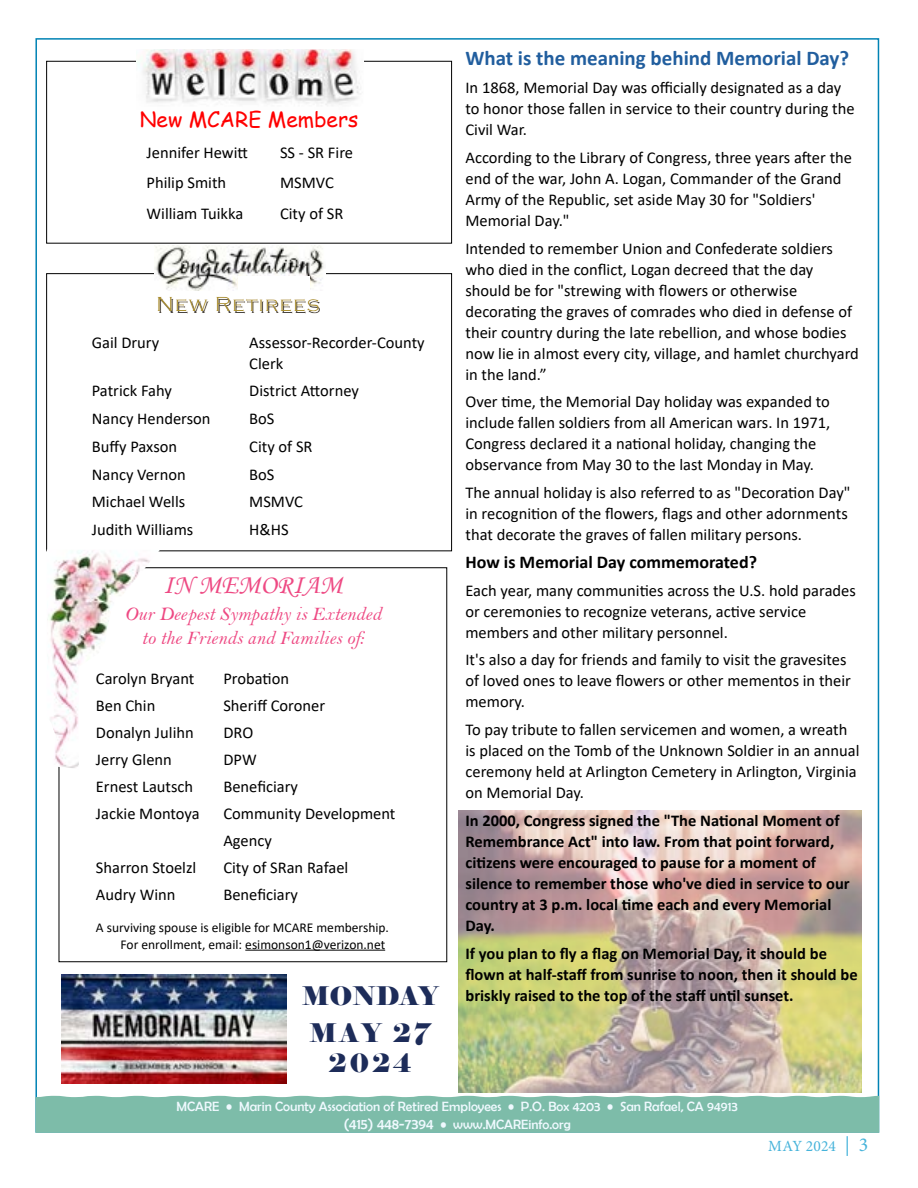
<style>
.page{position:relative;width:918px;height:1188px;background:#fff}
.page>*{position:absolute;margin:0;border:0;box-sizing:border-box;transform-origin:0 0}
.t1{font:27px "Monotype Corsiva";color:#ee4983}
.t2{font:25.5px/36.8px "Elephant";color:#1d2c59}
.t3{font:25.5px "Elephant";letter-spacing:.11em;color:#1d2c59}
.t4{font:700 21px "Calibri";color:#215e9e}
.t5{font:21px "Comic Sans MS";color:#f00}
.t6{font:300 21px "Copperplate Gothic";letter-spacing:.05em;color:#4d4d4f}
.t7{font:19.5px/24px "Bell MT Italic";color:#ee4983;text-align:center}
.t8{font:700 18px "Calibri";color:#000}
.t9{font:16.5px/21px "Calibri";color:#000}
.t10{font:700 16.5px/21px "Calibri";color:#000}
.t11{font:15.45px "Minion Pro";letter-spacing:.01em;color:#46b3da}
.t12{font:13.5px/18px "Berlin Sans FB";color:#eff9fe;text-align:center}
.t13{font:13.5px/16.2px "Calibri";color:#000;text-align:right}
.s1{font-size:15px}
.s2{font-size:19.8px}
</style>
<div class="page">
<div style="left:35px;top:1096px;width:844px;height:37px;background:#7dbca9"></div>
<img style="left:458px;top:811px;width:403px;height:281px">
<img style="left:62px;top:974px;width:225px;height:110px">
<div style="left:46px;top:61px;width:406px;height:182px;border:1px solid #000"></div>
<img style="left:136px;top:50px;width:228px;height:55px">
<div style="left:46px;top:273px;width:406px;height:278px;border:1px solid #000"></div>
<img style="left:155px;top:245px;width:170px;height:42px">
<div style="left:140px;top:287px;width:206px;height:31px;background:#d9c5a5;opacity:.75"></div>
<div style="left:238px;top:277px;width:72px;height:15px;background:#fff"></div>
<hr style="left:245px;top:950px;width:140px;height:1px;background:#000">
<img style="left:47px;top:550px;width:113px;height:219px">
<p class="t5" style="left:140px;top:104px;width:220px">New MCARE Members</p>
<p class="t9" style="left:147px;top:141px;width:103px">Jennifer Hewitt</p>
<p class="t9" style="left:280px;top:141px;width:75px">SS - SR Fire</p>
<p class="t9" style="left:147px;top:172px;width:81px">Philip Smith</p>
<p class="t9" style="left:280px;top:172px;width:55px">MSMVC</p>
<p class="t9" style="left:147px;top:203px;width:98px">William Tuikka</p>
<p class="t9" style="left:280px;top:203px;width:65px">City of SR</p>
<p class="t6" style="left:157px;top:294px;width:165px">New Retirees</p>
<p class="t9" style="left:92px;top:331px;width:69px">Gail Drury</p>
<p class="t9" style="left:249px;top:331px;width:177px">Assessor-Recorder-County<br>Clerk</p>
<p class="t9" style="left:92px;top:380px;width:82px">Patrick Fahy</p>
<p class="t9" style="left:249px;top:380px;width:111px">District Attorney</p>
<p class="t9" style="left:92px;top:408px;width:120px">Nancy Henderson</p>
<p class="t9" style="left:249px;top:408px;width:27px">BoS</p>
<p class="t9" style="left:92px;top:435px;width:87px">Buffy Paxson</p>
<p class="t9" style="left:249px;top:435px;width:65px">City of SR</p>
<p class="t9" style="left:92px;top:463px;width:95px">Nancy Vernon</p>
<p class="t9" style="left:249px;top:463px;width:27px">BoS</p>
<p class="t9" style="left:92px;top:491px;width:95px">Michael Wells</p>
<p class="t9" style="left:249px;top:491px;width:55px">MSMVC</p>
<p class="t9" style="left:92px;top:519px;width:103px">Judith Williams</p>
<p class="t9" style="left:249px;top:519px;width:41px">H&amp;HS</p>
<h1 class="t1" style="left:163px;top:569px;width:181px">IN MEMORIAM</h1>
<p class="t7" style="left:124px;top:601px;width:258px">Our Deepest Sympathy is Extended to the Friends and Families of:</p>
<p class="t9" style="left:96px;top:668px;width:100px">Carolyn Bryant</p>
<p class="t9" style="left:223px;top:668px;width:67px">Probation</p>
<p class="t9" style="left:96px;top:695px;width:61px">Ben Chin</p>
<p class="t9" style="left:223px;top:695px;width:103px">Sheriff Coroner</p>
<p class="t9" style="left:96px;top:722px;width:99px">Donalyn Julihn</p>
<p class="t9" style="left:223px;top:722px;width:31px">DRO</p>
<p class="t9" style="left:96px;top:749px;width:77px">Jerry Glenn</p>
<p class="t9" style="left:223px;top:749px;width:35px">DPW</p>
<p class="t9" style="left:96px;top:776px;width:99px">Ernest Lautsch</p>
<p class="t9" style="left:223px;top:776px;width:76px">Beneficiary</p>
<p class="t9" style="left:96px;top:803px;width:105px">Jackie Montoya</p>
<p class="t9" style="left:223px;top:800px;width:174px;line-height:27px">Community Development<br>Agency</p>
<p class="t9" style="left:96px;top:857px;width:102px">Sharron Stoelzl</p>
<p class="t9" style="left:223px;top:857px;width:126px">City of SRan Rafael</p>
<p class="t9" style="left:96px;top:884px;width:81px">Audry Winn</p>
<p class="t9" style="left:223px;top:884px;width:76px">Beneficiary</p>
<p class="t13" style="left:96px;top:920px;width:295px">A surviving spouse is eligible for MCARE membership.<br>For enrollment, email: esimonson1@verizon.net</p>
<h2 class="t2" style="left:302px;top:978px;width:137px">MONDAY<br>MAY 27</h2>
<h2 class="t3" style="left:328px;top:1047px;width:84px">2024</h2>
<p class="t4" style="left:465px;top:43px;width:385px">What is the meaning behind Memorial Day?</p>
<p class="t9" style="left:465px;top:77px;width:391px">In 1868, Memorial Day was officially designated as a day to honor those fallen in service to their country during the<br>Civil War.</p>
<p class="t9" style="left:465px;top:146px;width:388px">According to the Library of Congress, three years after the end of the war, John A. Logan, Commander of the Grand Army of the Republic, set aside May 30 for "Soldiers' Memorial Day."</p>
<p class="t9" style="left:465px;top:237px;width:395px">Intended to remember Union and Confederate soldiers who died in the conflict, Logan decreed that the day should be for "strewing with flowers or otherwise decorating the graves of comrades who died in defense of their country during the late rebellion, and whose bodies now lie in almost every city, village, and hamlet churchyard in the land.”</p>
<p class="t9" style="left:465px;top:391px;width:366px">Over time, the Memorial Day holiday was expanded to include fallen soldiers from all American wars. In 1971, Congress declared it a national holiday, changing the observance from May 30 to the last Monday in May.</p>
<p class="t9" style="left:465px;top:482px;width:386px">The annual holiday is also referred to as "Decoration Day" in recognition of the flowers, flags and other adornments that decorate the graves of fallen military persons.</p>
<p class="t8" style="left:465px;top:549px;width:293px">How is Memorial Day commemorated?</p>
<p class="t9" style="left:465px;top:579px;width:392px">Each year, many communities across the U.S. hold parades or ceremonies to recognize veterans, active service members and other military personnel.</p>
<p class="t9" style="left:465px;top:649px;width:387px">It's also a day for friends and family to visit the gravesites of loved ones to leave flowers or other mementos in their memory.</p>
<p class="t9" style="left:465px;top:719px;width:396px">To pay tribute to fallen servicemen and women, a wreath is placed on the Tomb of the Unknown Soldier in an annual ceremony held at Arlington Cemetery in Arlington, Virginia on Memorial Day.</p>
<p class="t10" style="left:465px;top:810px;width:386px">In 2000, Congress signed the "The National Moment of Remembrance Act" into law. From that point forward, citizens were encouraged to pause for a moment of silence to remember those who've died in service to our country at 3 p.m. local time each and every Memorial Day.</p>
<p class="t10" style="left:465px;top:942px;width:394px">If you plan to fly a flag on Memorial Day, it should be flown at half-staff from sunrise to noon, then it should be briskly raised to the top of the staff until sunset.</p>
<p class="t12" style="left:177px;top:1097px;width:563px">MCARE • Marin County Association of Retired Employees • P.O. Box 4203 • San Rafael, CA 94913 <span class="s1">(415) 448-7394</span> • www.MCAREinfo.org</p>
<p class="t11" style="left:768px;top:1135px;width:101px">MAY 2024 <span class="s2">| 3</span></p>
</div>
